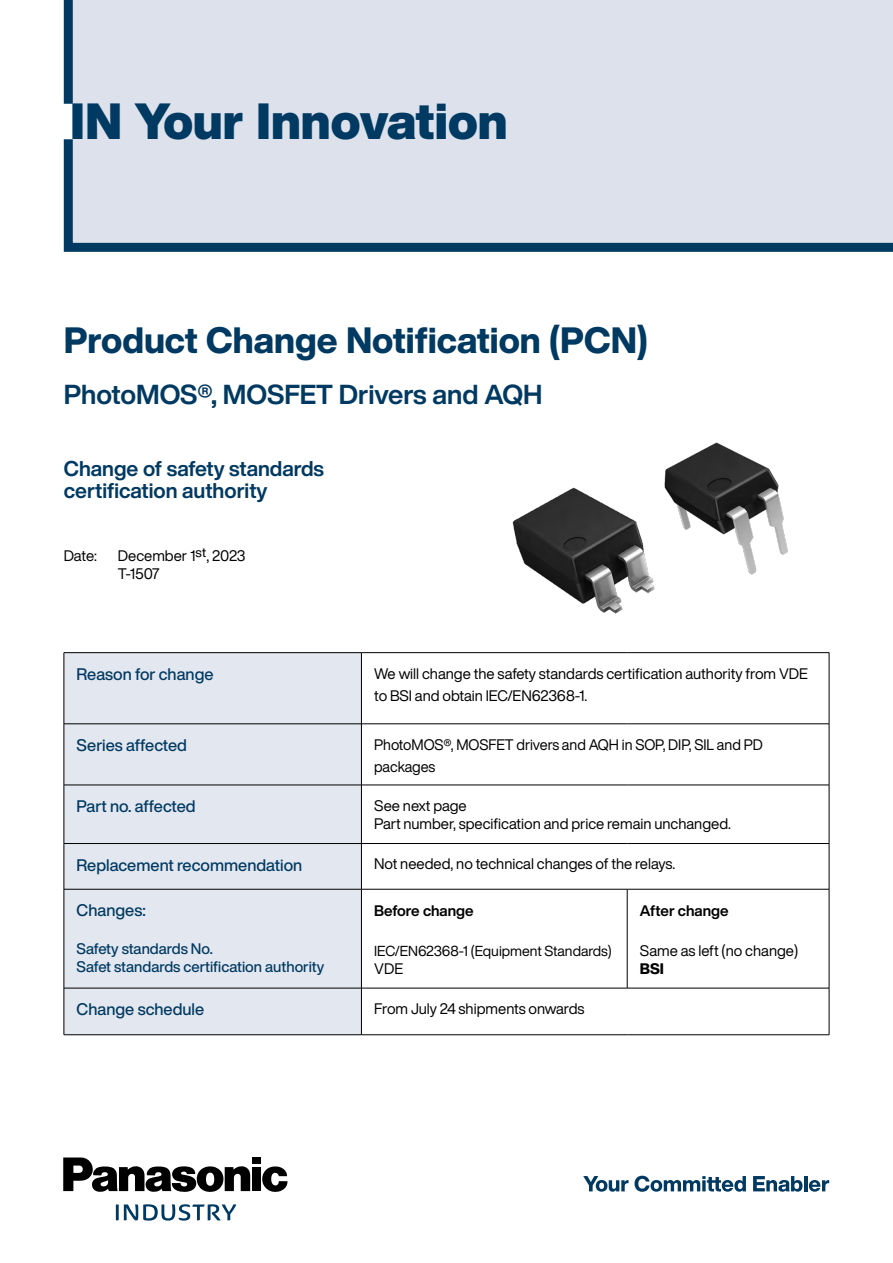
<style>
.page{position:relative;width:893px;height:1263px;background:#fff}
.page>*{position:absolute;margin:0;border:0;box-sizing:border-box;transform-origin:0 0}
.t1{font:900 49.95px "Helvetica Now Display";color:#003961}
.t2{font:800 36px "Helvetica Now Display";color:#003961}
.t3{font:700 27px "Helvetica Now Display";color:#003961}
.t4{font:700 21px/22.5px "Helvetica Now Display";color:#003961}
.t5{font:500 16.5px "Helvetica Now Display";color:#003961}
.t6{font:15px/18px "Helvetica Now Display";color:#000}
.t7{font:500 15px/18px "Helvetica Now Display";color:#003961}
.t8{font:700 15px "Helvetica Now Display";color:#000}
.t9{font:800 15px "Helvetica Now Display";color:#000}
.t10{font:14.25px "Helvetica Now Display";color:#000}
</style>
<div class="page">
<svg style="left:262px;top:1166px;width:26px;height:26px"></svg>
<div style="left:252px;top:1157px;width:9px;height:7px;background:#000"></div>
<div style="left:252px;top:1167px;width:9px;height:24px;background:#000"></div>
<svg style="left:63px;top:1157px;width:187px;height:35px"></svg>
<svg style="left:116px;top:1204px;width:120px;height:16px"></svg>
<div style="left:65px;top:653px;width:296px;height:381px;background:#e3e7ef"></div>
<hr style="left:64px;top:652px;width:297px;height:1px;background:#000">
<hr style="left:64px;top:653px;width:1px;height:71px;background:#000">
<hr style="left:361px;top:652px;width:266px;height:1px;background:#000">
<hr style="left:361px;top:653px;width:1px;height:71px;background:#000">
<hr style="left:627px;top:652px;width:202px;height:1px;background:#000">
<hr style="left:829px;top:653px;width:1px;height:71px;background:#000">
<hr style="left:64px;top:723px;width:297px;height:1px;background:#000">
<hr style="left:64px;top:724px;width:1px;height:61px;background:#000">
<hr style="left:361px;top:723px;width:266px;height:1px;background:#000">
<hr style="left:361px;top:724px;width:1px;height:61px;background:#000">
<hr style="left:627px;top:723px;width:202px;height:1px;background:#000">
<hr style="left:829px;top:724px;width:1px;height:61px;background:#000">
<hr style="left:64px;top:785px;width:297px;height:1px;background:#000">
<hr style="left:64px;top:785px;width:1px;height:58px;background:#000">
<hr style="left:361px;top:785px;width:266px;height:1px;background:#000">
<hr style="left:361px;top:785px;width:1px;height:58px;background:#000">
<hr style="left:627px;top:785px;width:202px;height:1px;background:#000">
<hr style="left:829px;top:785px;width:1px;height:58px;background:#000">
<hr style="left:64px;top:843px;width:297px;height:1px;background:#000">
<hr style="left:64px;top:844px;width:1px;height:45px;background:#000">
<hr style="left:361px;top:843px;width:266px;height:1px;background:#000">
<hr style="left:361px;top:844px;width:1px;height:45px;background:#000">
<hr style="left:627px;top:843px;width:202px;height:1px;background:#000">
<hr style="left:829px;top:844px;width:1px;height:45px;background:#000">
<hr style="left:64px;top:889px;width:297px;height:1px;background:#000">
<hr style="left:64px;top:889px;width:1px;height:99px;background:#000">
<hr style="left:361px;top:889px;width:266px;height:1px;background:#000">
<hr style="left:361px;top:889px;width:1px;height:99px;background:#000">
<hr style="left:627px;top:889px;width:202px;height:1px;background:#000">
<hr style="left:627px;top:889px;width:1px;height:99px;background:#000">
<hr style="left:829px;top:889px;width:1px;height:99px;background:#000">
<hr style="left:64px;top:988px;width:297px;height:1px;background:#000">
<hr style="left:64px;top:988px;width:1px;height:47px;background:#000">
<hr style="left:361px;top:988px;width:266px;height:1px;background:#000">
<hr style="left:361px;top:988px;width:1px;height:47px;background:#000">
<hr style="left:627px;top:988px;width:202px;height:1px;background:#000">
<hr style="left:829px;top:988px;width:1px;height:47px;background:#000">
<hr style="left:64px;top:1034px;width:297px;height:1px;background:#000">
<hr style="left:361px;top:1034px;width:266px;height:1px;background:#000">
<hr style="left:627px;top:1034px;width:202px;height:1px;background:#000">
<svg style="left:583px;top:1176px;width:45px;height:16px"></svg>
<svg style="left:634px;top:1176px;width:112px;height:16px"></svg>
<svg style="left:753px;top:1176px;width:49px;height:16px"></svg>
<hr style="left:804px;top:1176px;width:3px;height:15px;background:#003961">
<svg style="left:809px;top:1180px;width:20px;height:12px"></svg>
<img style="left:512px;top:487px;width:143px;height:127px">
<img style="left:664px;top:442px;width:124px;height:133px">
<div style="left:63px;top:0;width:830px;height:252px;background:#dce1eb"></div>
<h1 class="t1" style="left:70px;top:88px;width:439px">IN Your Innovation</h1>
<h2 class="t2" style="left:64px;top:316px;width:586px">Product Change Notification (PCN)</h2>
<h3 class="t3" style="left:64px;top:376px;width:480px">PhotoMOS®, MOSFET Drivers and AQH</h3>
<h3 class="t4" style="left:64px;top:457px;width:262px">Change of safety standards certification authority</h3>
<p class="t6" style="left:64px;top:547px;width:35px">Date:</p>
<p class="t6" style="left:118px;top:547px;width:129px">December 1st, 2023<br>T-1507</p>
<p class="t5" style="left:77px;top:663px;width:139px">Reason for change</p>
<p class="t6" style="left:374px;top:662px;width:435px;line-height:22.5px">We will change the safety standards certification authority from VDE to BSI and obtain IEC/EN62368-1.</p>
<p class="t5" style="left:77px;top:734px;width:112px">Series affected</p>
<p class="t6" style="left:374px;top:733px;width:390px;line-height:22.5px">PhotoMOS®, MOSFET drivers and AQH in SOP, DIP, SIL and PD packages</p>
<p class="t5" style="left:77px;top:795px;width:120px">Part no. affected</p>
<p class="t6" style="left:374px;top:796px;width:358px">See next page<br>Part number, specification and price remain unchanged.</p>
<p class="t5" style="left:77px;top:854px;width:227px">Replacement recommendation</p>
<p class="t6" style="left:374px;top:855px;width:303px">Not needed, no technical changes of the relays.</p>
<p class="t5" style="left:77px;top:899px;width:71px">Changes:</p>
<p class="t7" style="left:77px;top:940px;width:249px">Safety standards No.<br>Safet standards certification authority</p>
<p class="t8" style="left:374px;top:901px;width:101px">Before change</p>
<p class="t10" style="left:374px;top:941px;width:239px">IEC/EN62368-1 (Equipment Standards)</p>
<p class="t6" style="left:374px;top:959px;width:30px">VDE</p>
<p class="t8" style="left:640px;top:901px;width:90px">After change</p>
<p class="t6" style="left:640px;top:941px;width:160px">Same as left (no change)</p>
<p class="t9" style="left:640px;top:958px;width:26px">BSI</p>
<p class="t5" style="left:77px;top:998px;width:129px">Change schedule</p>
<p class="t6" style="left:374px;top:999px;width:212px">From July 24 shipments onwards</p>
</div>
